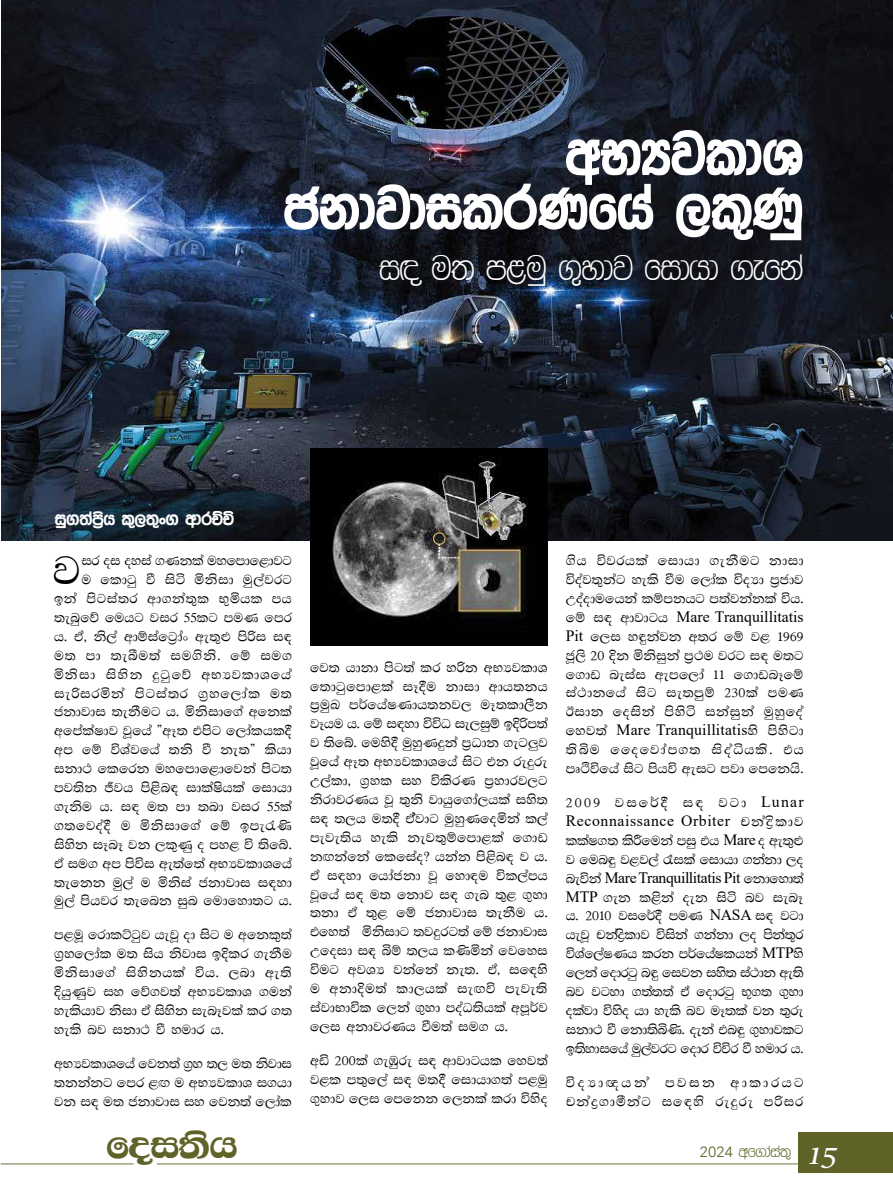
<style>
.page{position:relative;width:893px;height:1191px;background:#fff}
.page>*{position:absolute;margin:0;border:0;box-sizing:border-box;transform-origin:0 0}
.t1{font:61.2px/54.3px "FM Sandhyaneex";color:#fff;scale:.94 1}
.t2{font:48.15px "FM Abhayax";color:#000}
.t3{font:40.2px "FM Samanthax";color:#606328}
.t4{font:34.05px "FM Rashmeex";color:#fff;scale:.94 1}
.t5{font:18px "FM Sandhyaneex";color:#fff}
.t6{font:15.75px/18.9px "FM Abhayax";color:#000}
.t7{font:15.75px/18.9px "FM Abhayax";letter-spacing:-.02em;color:#000}
.t8{font:15.75px "Times New Roman";color:#000}
.t9{font:15.75px/18.9px "FM Abhayax";letter-spacing:.06em;color:#000}
.t10{font:15.75px "Times New Roman";letter-spacing:-.025em;color:#000}
.t11{font:15.75px "Times New Roman";letter-spacing:.035em;color:#000}
.t12{font:15.75px "FM Abhayax";letter-spacing:.13em;color:#000}
.t13{font:15px "FM Rashmeex";color:#606328}
.s1{font-family:"FM Abhayax"}
.s2{font-family:"Times New Roman"}
.s3{font-family:"Lucida Calligraphy";font-style:italic;font-size:30px;color:#fff}
</style>
<div class="page">
<div style="left:798px;top:1132px;width:95px;height:41px;background:#606328"></div>
<hr style="left:1px;top:1163px;width:133px;height:1px;background:#a2a07b">
<hr style="left:157px;top:1163px;width:641px;height:1px;background:#a2a07b">
<img style="left:1px;top:0;width:892px;height:540px">
<img style="left:310px;top:449px;width:238px;height:197px">
<div style="left:829px;top:510px;width:64px;height:30px;background:#12151b"></div>
<h1 class="t1" style="left:284px;top:128px;width:589px;text-indent:282px">WNHJLDY<br>CKDJDILRKFHA ,L=KQ</h1>
<h3 class="t4" style="left:380px;top:250px;width:452px">I| U; M&lt;UQ.=YDJ FIDHD .EFKA</h3>
<p class="t5" style="left:55px;top:509px;width:180px">IQ.;AM%SH L=,;=X. WDRÉÑ</p>
<p class="t6" style="left:54px;top:551px;width:239px;text-align:right">ir oi oyia .Kkla uyfmdf&lt;djg<br>u fldgqù isá ñksid uq,ajrg<br>bka msgia;r wd.ka;=l N=ñhl mh ;enqfõ fuhg jir 55lg muK fmr h' ta" ks,a wdïiafg%dax we;=¿ msßi i| u; md ;eîu;a iu.sks' fï iu. ñksid isysk ÿgqfõ wNHjldYfha ießirñka msgia;r .%yf,dal u; ckdjdi ;ekSug h' ñksidf.a wfkla wfmalaIdj jQfha —wE; tmsg f,dalhl§ wm fï úYajfha ;ksù ke;˜ lshd ikd: flfrk uyfmdf&lt;dfjka msg; mj;sk Ôjh ms&lt;sn| idlaIshla fidhd .eksu h' i| u; md ;nd jir 55la .;fjoa§ u ñksidf.a fï bme/‚ isysk iEnE jk ,l=Kqo my&lt; ú ;sfí' ta iu. wm msúi we;af;a wNHjldYfha ;efkk uq,a u ñksia ckdjdi i|yd uq,a mshjr ;efnk iqn fudfyd;g h'</p>
<p class="t6" style="left:54px;top:925px;width:248px">m&lt;uQfrdlÜgqj hejQod isg u wfkl=;a .%yf,dal u; ish ksjdi bÈlr .ekSu ñksidf.a isyskhla úh' ,nd we;s<br>ÈhqKqj iy fõ.j;a wNHjldY .uka yelshdj ksid ta isysk ienEjla lr .; yelsnj ikd: ù yudr h'</p>
<p class="t6" style="left:54px;top:1054px;width:239px;text-align:justify">wNHjldYfha fjk;a .%y ;, u; ksjdi ;kkakg fmr &lt;Õ u wNHjldY i.hd jk i| u; ckdjdi iy fjk;a f,dal</p>
<h2 class="t2" style="left:53px;top:547px;width:30px">j</h2>
<h3 class="t3" style="left:107px;top:1125px;width:132px">foi;sh</h3>
<p class="t6" style="left:310px;top:658px;width:248px">fj; hdkd msg;a lr yßk wNHjldY f;dgqfmd&lt;la iE§u kdid wdh;kh m%uqL m¾fhaIKdh;kj, uE;ld,Sk jEhu h' fï i|yd úúO ie,iqï bÈßm;a j ;sfí' fuys§ uqyqKÿka m%Odk .eg¨j jQfha wE; wNHjldYfha isg tk reÿre<br>W,ald" .%yl iy úlsrK m%ydrj,g ksrdjrKh jQ;=ksjdhqf.da,hla iys; i| ;,h u;§ tAajdg uqyqKfoñka l,a meje;sh yelskej;=ïfmd&lt;la f.dv kÕkafka flfiao@ hkak ms&lt;sn| j h' ta i|yd fhdackd jQfyd|u úl,amh jQfha i| u; fkdj i| .en ;=&lt; .=yd ;kd ta ;=&lt; fï ckdjdi ;ekSu h' tfy;a ñksidg ;jÿrg;a fï ckdjdi<br>Wfoid i| ìï ;,h l‚ñka fjfyi úug wjYH jkafka ke;' ta" if|ys u wkdÈu;a ld,hla ieÕú meje;s iajdNdúl f,ka .=yd moaO;shla wmQ¾j f,i wkdjrKh ùu;a iu. h'</p>
<p class="t6" style="left:310px;top:1051px;width:249px">wä 200la .eUqre i| wdjdghl fyj;a j&lt;l m;=f,a i| u;§ fidhd.;a m&lt;uq .=ydj f,i fmfkk f,kla lrd úyso</p>
<p class="t6" style="left:566px;top:551px;width:239px;text-align:justify">.sh újrhla fidhd .ekSug kdid úoaj;=kag yelsùu f,dal úoHd m%cdj Woaodufhka lïmkhg m;ajkakla úh'</p>
<p class="t8" style="left:566px;top:605px;width:239px"><span class="s1">fï i| wdjdgh</span> Mare Tranquillitatis</p>
<p class="t6" style="left:566px;top:627px;width:239px;text-align:justify"><span class="s2">Pit</span> f,i y÷kajk w;r fï j&lt; 1969 cQ,s20 Èk ñksiqka m%:u jrg i| u;g f.dv neiai wemf,da 11 f.dvnEfï ia:dkfha isg ie;mqï 230la muK Bidk foiska msysá ikaiqka uqyqfoa</p>
<p class="t8" style="left:566px;top:719px;width:239px"><span class="s1">fyj;a</span> Mare Tranquillitatis<span class="s1">ysmsysgd</span></p>
<p class="t6" style="left:566px;top:740px;width:245px">;sìu ffofjdam.; isoaêhls' th mDÓúfha isg mshú weig mjd fmfkhs'</p>
<p class="t12" style="left:566px;top:795px;width:239px">2009 jif¾§ i| jgd <span class="s2">Lunar</span></p>
<p class="t11" style="left:566px;top:809px;width:239px">Reconnaissance Orbiter <span class="s1">pkaøsldj</span></p>
<p class="t7" style="left:566px;top:831px;width:239px">llaI.; lsÍfuka miqth <span class="s2">Mare</span> o we;=¿ j fun÷ j&lt;j,a ?ila fidhd .kakd ,o</p>
<p class="t10" style="left:566px;top:866px;width:240px"><span class="s1">neúka</span> Mare Tranquillitatis Pit <span class="s1">fkdfyd;a</span></p>
<p class="t7" style="left:566px;top:888px;width:248px"><span class="s2">MTP</span> .ek l&lt;ska oek isá nj ienE h' 2010 jif¾§ muK <span class="s2">NASA</span> i| jgd hejQpkaøsldj úiska .kakd ,o mska;+r úYaf,aIKh lrk m¾fhaIlhka <span class="s2">MTP</span>ys f,ka fodrgqn÷ fijk iys; ia:dk we;s nj jgyd .;a;;a ta fodrgqN+.; .=yd olajd úyso hd yelsnj uE;la jk ;=re ikd: ù fkd;sì‚' oeka tn÷ .=ydjlg b;sydifha uq,ajrg fodr úúr ù yudr h'</p>
<p class="t9" style="left:566px;top:1073px;width:239px">úoHd{hka mjik wdldrhg pkaø.dókag if|ys reÿre mßir</p>
<p class="t13" style="left:700px;top:1143px;width:138px">2024 WF.DAIA;= <span class="s3">15</span></p>
</div>
